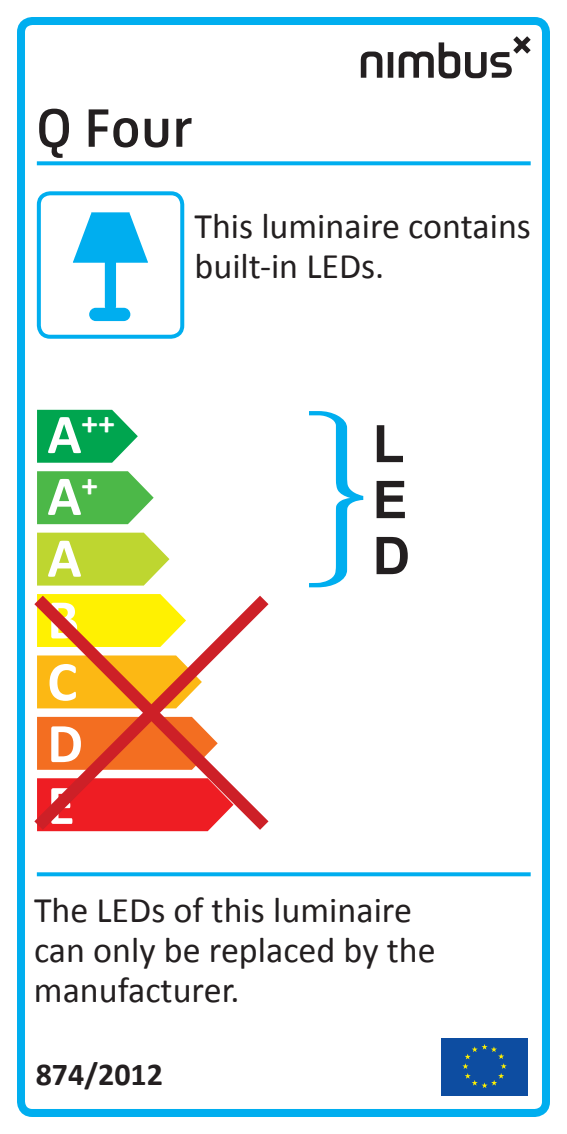
<style>
.page{position:relative;width:567px;height:1134px;background:#fff}
.page>*{position:absolute;margin:0;border:0;box-sizing:border-box;transform-origin:0 0}
.t1{font:700 56.4px/62px "Calibri";color:#fff}
.t2{font:56px "Zwo Semi Bold LF Plain Alt";color:#231f20}
.t3{font:700 52px/56px "Arial";color:#231f20;text-align:justify}
.t4{font:36px/40px "Calibri";color:#231f20}
.t5{font:700 32.8px "Calibri";color:#fff}
.t6{font:700 32px "Calibri";color:#231f20}
.s1{font-size:56.4px}
</style>
<div class="page">
<svg style="left:37px;top:161px;width:494px;height:4px;background:#14b4f0"></svg>
<div style="left:37px;top:191px;width:147px;height:148px;border:4px solid #00aeef;border-radius:11px"></div>
<svg style="left:37px;top:533px;width:132px;height:50px;background:#c3d942"></svg>
<svg style="left:37px;top:471px;width:117px;height:53px;background:#60c05d"></svg>
<svg style="left:37px;top:410px;width:101px;height:53px;background:#22b066"></svg>
<div style="left:441px;top:1037px;width:86px;height:58px;background:#0d4da1"></div>
<svg style="left:462px;top:1044px;width:45px;height:44px"></svg>
<svg style="left:73px;top:212px;width:75px;height:102px"></svg>
<div style="left:89px;top:308px;width:41px;height:13px;background:#00aeef;border-radius:7px"></div>
<svg style="left:37px;top:872px;width:494px;height:4px;background:#13b4f0"></svg>
<div style="left:17px;top:17px;width:533px;height:1100px;border:8px solid #00aeef;border-radius:11px"></div>
<svg style="left:309px;top:411px;width:54px;height:176px"></svg>
<svg style="left:22px;top:583px;width:247px;height:259px"></svg>
<svg style="left:388px;top:52px;width:5px;height:26px"></svg>
<svg style="left:361px;top:52px;width:21px;height:26px"></svg>
<svg style="left:399px;top:36px;width:132px;height:42px"></svg>
<h2 class="t2" style="left:37px;top:95px;width:157px">Q Four</h2>
<p class="t5" style="left:47px;top:402px;width:69px"><span class="s1">A</span>++</p>
<h1 class="t1" style="left:47px;top:465px;width:52px">A<sup>+<br></sup>A<br>B<br>C<br>D<br>E</h1>
<p class="t4" style="left:194px;top:206px;width:338px">This luminaire contains built-in LEDs.</p>
<h3 class="t3" style="left:373px;top:417px;width:39px">L E D</h3>
<p class="t4" style="left:34px;top:890px;width:403px">The LEDs of this luminaire can only be replaced by the manufacturer.</p>
<p class="t6" style="left:36px;top:1054px;width:129px">874/2012</p>
</div>
